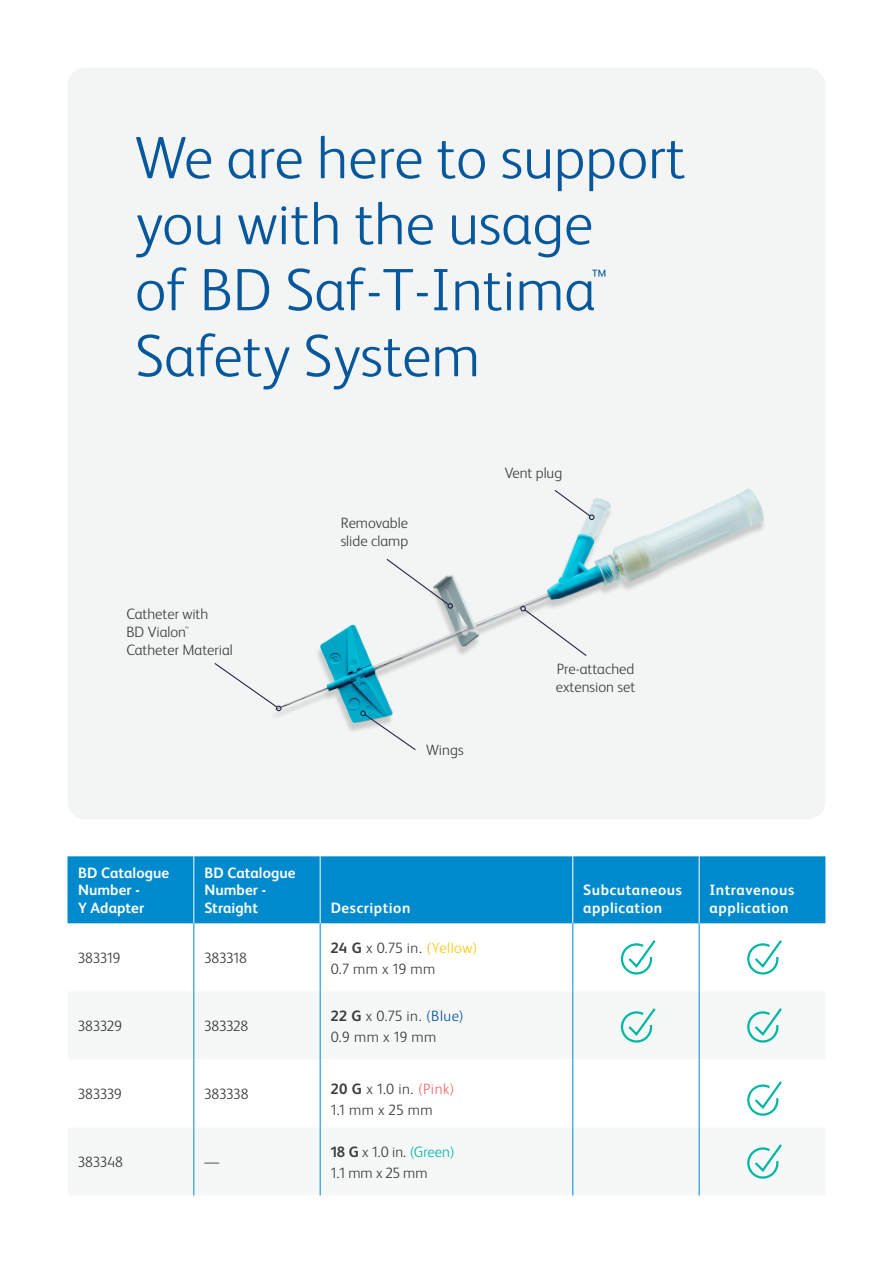
<style>
.page{position:relative;width:893px;height:1263px;background:#fff}
.page>*{position:absolute;margin:0;border:0;box-sizing:border-box;transform-origin:0 0}
.Headline_2{font:300 60px/66px "FS Albert Pro";color:#06579c}
.Headline_2-2{font:300 25.2px "FS Albert Pro";color:#06579c}
.t1{font:300 15px/18px "FS Albert Pro";color:#3e3e3f}
.t2{font:300 15px/21px "FS Albert Pro";letter-spacing:.035em;color:#3e3e3f}
.t3{font:700 15px/17.2px "FS Albert Pro";letter-spacing:.03em;color:#fff}
.t4{font:700 15px/17.2px "FS Albert Pro";letter-spacing:.005em;color:#fff}
.t5{font:300 6.3px "FS Albert Pro";color:#3e3e3f}
.s1{font-weight:700}
.s2{color:#fcb615}
.s3{color:#feca0a}
.s4{color:#06579c}
.s5{color:#f16a70}
.s6{color:#00b7a4}
</style>
<div class="page">
<div style="left:68px;top:68px;width:757px;height:751px;background:#f3f5f4;border-radius:18px"></div>
<div style="left:68px;top:856px;width:757px;height:67px;background:#008ace"></div>
<svg style="left:193px;top:991px;width:506px;height:204px;fill:#f6f8f8"></svg>
<hr style="left:194px;top:856px;width:1px;height:67px;background:#fff">
<hr style="left:320px;top:856px;width:1px;height:67px;background:#fff">
<hr style="left:573px;top:856px;width:1px;height:67px;background:#fff">
<hr style="left:699px;top:856px;width:1px;height:67px;background:#fff">
<hr style="left:194px;top:923px;width:1px;height:68px;background:#008ace">
<hr style="left:320px;top:923px;width:1px;height:68px;background:#008ace">
<hr style="left:573px;top:923px;width:1px;height:68px;background:#008ace">
<hr style="left:699px;top:923px;width:1px;height:68px;background:#008ace">
<hr style="left:194px;top:991px;width:1px;height:68px;background:#008ace">
<hr style="left:320px;top:991px;width:1px;height:68px;background:#008ace">
<hr style="left:573px;top:991px;width:1px;height:68px;background:#008ace">
<hr style="left:699px;top:991px;width:1px;height:68px;background:#008ace">
<hr style="left:194px;top:1059px;width:1px;height:68px;background:#008ace">
<hr style="left:320px;top:1059px;width:1px;height:68px;background:#008ace">
<hr style="left:573px;top:1059px;width:1px;height:68px;background:#008ace">
<hr style="left:699px;top:1059px;width:1px;height:68px;background:#008ace">
<hr style="left:194px;top:1127px;width:1px;height:68px;background:#008ace">
<hr style="left:320px;top:1127px;width:1px;height:68px;background:#008ace">
<hr style="left:573px;top:1127px;width:1px;height:68px;background:#008ace">
<hr style="left:699px;top:1127px;width:1px;height:68px;background:#008ace">
<svg style="left:620px;top:940px;width:36px;height:35px"></svg>
<svg style="left:747px;top:940px;width:35px;height:35px"></svg>
<svg style="left:620px;top:1006px;width:38px;height:38px"></svg>
<svg style="left:747px;top:1008px;width:35px;height:35px"></svg>
<svg style="left:747px;top:1081px;width:35px;height:35px"></svg>
<svg style="left:747px;top:1144px;width:35px;height:35px"></svg>
<img style="left:274px;top:488px;width:490px;height:243px">
<svg style="left:520px;top:606px;width:68px;height:51px"></svg>
<svg style="left:214px;top:662px;width:68px;height:49px"></svg>
<svg style="left:385px;top:558px;width:68px;height:51px"></svg>
<svg style="left:553px;top:489px;width:42px;height:31px"></svg>
<svg style="left:360px;top:710px;width:57px;height:40px"></svg>
<p class="Headline_2" style="left:135px;top:121px;width:552px">We are here to support you with the usage<br>of BD Saf-T-Intima</p>
<p class="Headline_2-2" style="left:592px;top:261px;width:16px">™</p>
<p class="Headline_2" style="left:135px;top:319px;width:347px">Safety System</p>
<p class="t1" style="left:126px;top:604px;width:84px">Catheter with<br>BD Vialon</p>
<p class="t5" style="left:185px;top:625px;width:5px">™</p>
<p class="t1" style="left:126px;top:640px;width:108px">Catheter Material</p>
<p class="t1" style="left:341px;top:512px;width:69px">Removable slide clamp</p>
<p class="t1" style="left:505px;top:463px;width:59px">Vent plug</p>
<p class="t1" style="left:426px;top:739px;width:39px">Wings</p>
<p class="t1" style="left:556px;top:659px;width:81px">Pre-attached extension set</p>
<p class="t4" style="left:78px;top:863px;width:93px">BD Catalogue<br>Number -<br>Y Adapter</p>
<p class="t4" style="left:204px;top:863px;width:93px">BD Catalogue<br>Number -<br>Straight</p>
<p class="t3" style="left:331px;top:898px;width:81px">Description</p>
<p class="t1" style="left:78px;top:948px;width:44px">383319</p>
<p class="t1" style="left:204px;top:948px;width:44px">383318</p>
<p class="t2" style="left:331px;top:936px;width:148px"><span class="s1">24 G</span> x 0.75 in. <span class="s2">(</span><span class="s3">Yellow)<br></span>0.7 mm x 19 mm</p>
<p class="t1" style="left:78px;top:1016px;width:46px">383329</p>
<p class="t1" style="left:204px;top:1016px;width:46px">383328</p>
<p class="t2" style="left:331px;top:1004px;width:135px"><span class="s1">22 G</span> x 0.75 in. <span class="s4">(Blue)<br></span>0.9 mm x 19 mm</p>
<p class="t1" style="left:78px;top:1084px;width:45px">383339</p>
<p class="t1" style="left:204px;top:1084px;width:46px">383338</p>
<p class="t2" style="left:331px;top:1077px;width:125px"><span class="s1">20 G</span> x 1.0 in. <span class="s5">(Pink)<br></span>1.1 mm x 25 mm</p>
<p class="t1" style="left:78px;top:1152px;width:46px">383348</p>
<p class="t1" style="left:204px;top:1152px;width:16px">—</p>
<p class="t1" style="left:331px;top:1140px;width:126px;line-height:21px"><span class="s1">18 G</span> x 1.0 in. <span class="s6">(Green)<br></span>1.1 mm x 25 mm</p>
<p class="t3" style="left:583px;top:881px;width:100px">Subcutaneous application</p>
<p class="t3" style="left:710px;top:881px;width:86px">Intravenous application</p>
</div>
